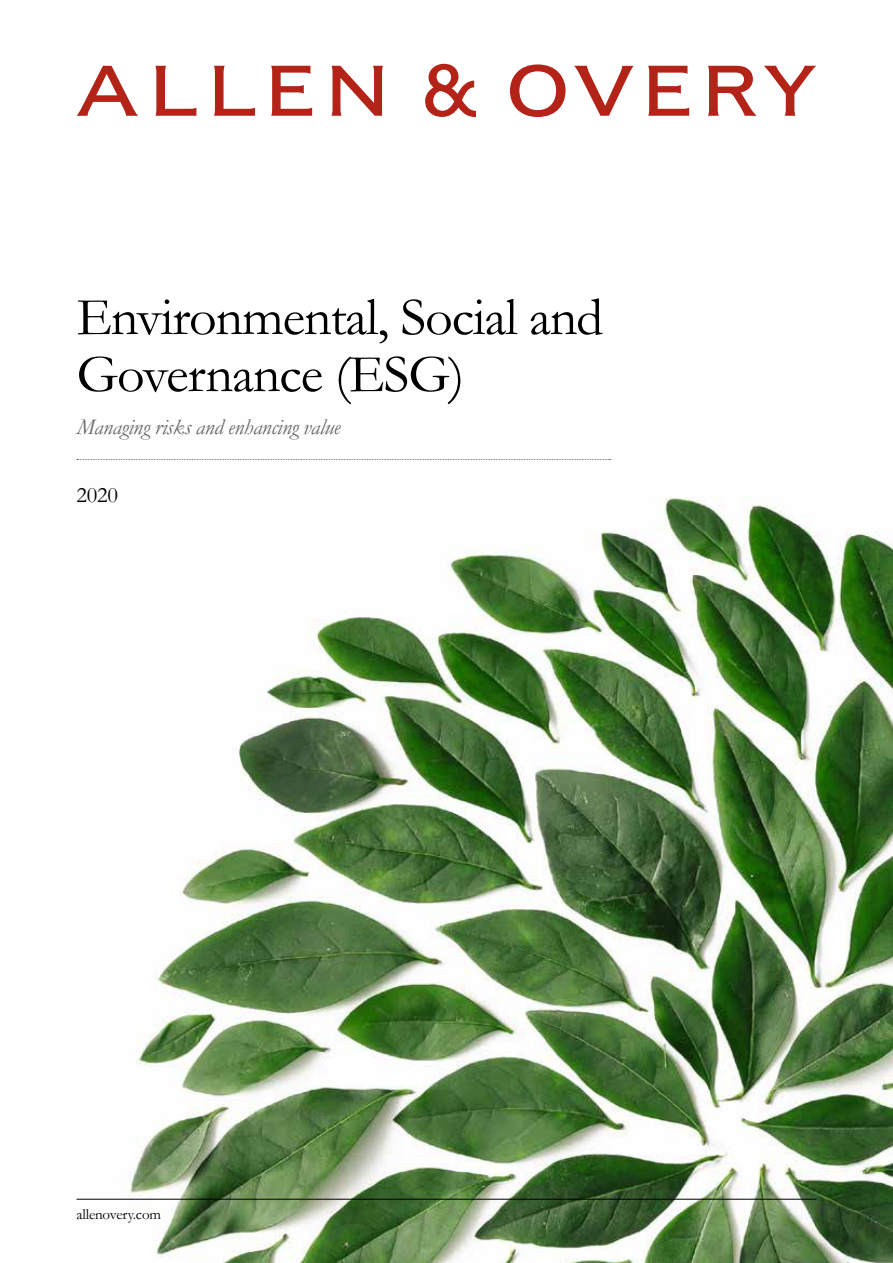
<style>
.page{position:relative;width:893px;height:1263px;background:#fff}
.page>*{position:absolute;margin:0;border:0;box-sizing:border-box;transform-origin:0 0}
.t1{font:54px/57px "Garamond AO";letter-spacing:-.02em;color:#000}
.t2{font:italic 22.5px "Garamond AO";letter-spacing:-.01em;color:#636466}
.t3{font:22.5px "Garamond AO";color:#000}
.t4{font:15px "Garamond AO";letter-spacing:-.01em;color:#000}
</style>
<div class="page">
<img style="left:76px;top:459px;width:817px;height:804px">
<svg style="left:77px;top:459px;width:534px;height:1px"></svg>
<hr style="left:77px;top:1199px;width:739px;height:1px;background:#000">
<svg style="left:425px;top:64px;width:51px;height:53px"></svg>
<svg style="left:155px;top:66px;width:41px;height:50px"></svg>
<svg style="left:214px;top:66px;width:41px;height:50px"></svg>
<svg style="left:77px;top:66px;width:61px;height:50px"></svg>
<svg style="left:271px;top:66px;width:41px;height:50px"></svg>
<svg style="left:331px;top:66px;width:52px;height:50px"></svg>
<svg style="left:574px;top:66px;width:60px;height:50px"></svg>
<svg style="left:510px;top:64px;width:55px;height:53px"></svg>
<svg style="left:708px;top:66px;width:49px;height:50px"></svg>
<svg style="left:648px;top:66px;width:41px;height:50px"></svg>
<svg style="left:764px;top:66px;width:52px;height:50px"></svg>
<p class="t1" style="left:77px;top:287px;width:528px">Environmental, Social and<br>Governance (ESG)</p>
<p class="t2" style="left:77px;top:414px;width:265px">Managing risks and enhancing value</p>
<p class="t3" style="left:77px;top:479px;width:43px">2020</p>
<p class="t4" style="left:77px;top:1204px;width:86px">allenovery.com</p>
</div>
